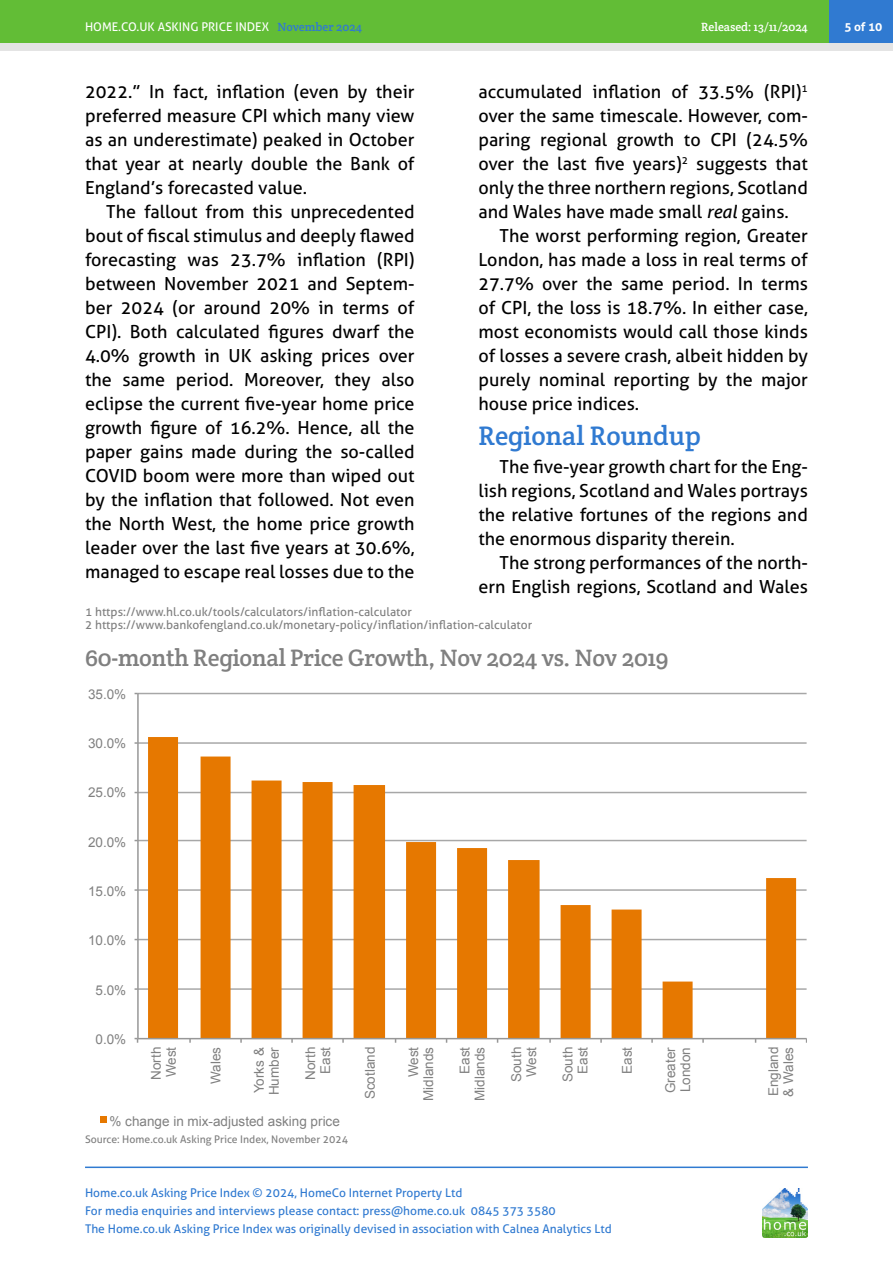
<style>
.page{position:relative;width:893px;height:1263px;background:#fff}
.page>*{position:absolute;margin:0;border:0;box-sizing:border-box;transform-origin:0 0}
.HAPI_Sub_subhead{font:27px "Crete Round";color:#307ad1}
.HAPI_graphic_title{font:24px "Crete Round";letter-spacing:-.01em;color:#808080}
.HAPI_body{font:18px/24px "Aller";color:#000;text-align:justify}
.t1{font:13.5px/15px "Arial";color:#808080}
.t2{font:12px/18px "Aller";color:#307ad1}
.HAPI_Reference{font:12px "Aller";color:#808080}
.t3{font:12px "Aller";color:#fff}
.t4{font:12px "Crete Round";color:#fff}
.t5{font:700 12px "Aller";color:#fff}
.HAPI_Source{font:10.5px "Aller";color:#808080}
.s1{font-family:"Crete Round";color:#307ad1}
.s2{font-style:italic}
</style>
<div class="page">
<hr style="left:85px;top:1166px;width:723px;height:2px;background:#307ad1">
<div style="left:0;top:0;width:893px;height:51px;background:#e4e4e4"></div>
<div style="left:0;top:0;width:893px;height:43px;background:#62bd36"></div>
<img style="left:762px;top:1188px;width:46px;height:49px">
<div style="left:829px;top:0;width:64px;height:43px;background:#307ad1"></div>
<hr style="left:138px;top:988px;width:669px;height:2px;background:#929292;opacity:.8">
<hr style="left:138px;top:939px;width:669px;height:1px;background:#929292;opacity:.8">
<hr style="left:138px;top:889px;width:669px;height:2px;background:#929292;opacity:.8">
<hr style="left:138px;top:840px;width:669px;height:1px;background:#a7a7a7">
<hr style="left:138px;top:792px;width:669px;height:1px;background:#a7a7a7">
<hr style="left:138px;top:742px;width:669px;height:2px;background:#c0c0c0">
<hr style="left:138px;top:693px;width:669px;height:1px;background:#a7a7a7">
<svg style="left:148px;top:737px;width:648px;height:301px"></svg>
<hr style="left:137px;top:693px;width:2px;height:346px;background:#979797">
<hr style="left:138px;top:1038px;width:669px;height:1px;background:#979797">
<div style="left:100px;top:1116px;width:7px;height:7px;background:#e67800"></div>
<p class="t3" style="left:85px;top:19px;width:279px">HOME.CO.UK ASKING PRICE INDEX <span class="s1">November 2024</span></p>
<p class="t4" style="left:701px;top:19px;width:108px">Released: 13/11/2024</p>
<p class="t5" style="left:844px;top:19px;width:39px">5 of 10</p>
<p class="HAPI_body" style="left:85px;top:80px;width:331px">2022.” In fact, inflation (even by their preferred measure CPI which many view as an underestimate) peaked in October that year at nearly double the Bank of England’s forecasted value.</p>
<p class="HAPI_body" style="left:85px;top:200px;width:331px;text-indent:21px">The fallout from this unprecedented bout of fiscal stimulus and deeply flawed forecasting was 23.7% inflation (RPI) between November 2021 and Septem&shy;ber 2024 (or around 20% in terms of CPI). Both calculated figures dwarf the 4.0% growth in UK asking prices over the same period. Moreover, they also eclipse the current five-year home price growth figure of 16.2%. Hence, all the paper gains made during the so-called COVID boom were more than wiped out by the inflation that followed. Not even the North West, the home price growth leader over the last five years at 30.6%, managed to escape real losses due to the</p>
<p class="HAPI_body" style="left:478px;top:80px;width:331px">accumulated inflation of 33.5% (RPI)<sup>1 </sup>over the same timescale. However, com&shy;paring regional growth to CPI (24.5% over the last five years)<sup>2</sup> suggests that only the three northern regions, Scotland and Wales have made small <span class="s2">real</span> gains.</p>
<p class="HAPI_body" style="left:478px;top:224px;width:331px;text-indent:21px">The worst performing region, Greater London, has made a loss in real terms of 27.7% over the same period. In terms of CPI, the loss is 18.7%. In either case, most economists would call those kinds of losses a severe crash, albeit hidden by purely nominal reporting by the major house price indices.</p>
<p class="HAPI_Sub_subhead" style="left:478px;top:418px;width:224px">Regional Roundup</p>
<p class="HAPI_body" style="left:478px;top:454px;width:331px;text-indent:21px">The five-year growth chart for the Eng&shy;lish regions, Scotland and Wales portrays the relative fortunes of the regions and the enormous disparity therein.</p>
<p class="HAPI_body" style="left:478px;top:550px;width:331px;text-align:right">The strong performances of the north&shy;ern English regions, Scotland and Wales</p>
<p class="HAPI_Reference" style="left:85px;top:604px;width:328px">1 https://www.hl.co.uk/tools/calculators/inflation-calculator</p>
<p class="HAPI_Reference" style="left:85px;top:618px;width:449px">2 https://www.bankofengland.co.uk/monetary-policy/inflation/inflation-calculator</p>
<p class="HAPI_graphic_title" style="left:85px;top:642px;width:585px">60-month Regional Price Growth, Nov 2024 vs. Nov 2019</p>
<p class="t1" style="left:88px;top:686px;width:40px">35.0%</p>
<p class="t1" style="left:88px;top:736px;width:40px">30.0%</p>
<p class="t1" style="left:88px;top:785px;width:40px">25.0%</p>
<p class="t1" style="left:88px;top:834px;width:40px">20.0%</p>
<p class="t1" style="left:88px;top:884px;width:40px">15.0%</p>
<p class="t1" style="left:88px;top:933px;width:40px">10.0%</p>
<p class="t1" style="left:96px;top:982px;width:32px">5.0%</p>
<p class="t1" style="left:96px;top:1032px;width:32px">0.0%</p>
<p class="t1" style="left:149px;top:1080px;width:35px;rotate:-90deg">North<br>West</p>
<p class="t1" style="left:208px;top:1084px;width:38px;rotate:-90deg">Wales</p>
<p class="t1" style="left:252px;top:1095px;width:50px;rotate:-90deg">Yorks &amp;<br>Humber</p>
<p class="t1" style="left:303px;top:1080px;width:35px;text-align:center;rotate:-90deg">North<br>East</p>
<p class="t1" style="left:363px;top:1099px;width:54px;rotate:-90deg">Scotland</p>
<p class="t1" style="left:406px;top:1101px;width:56px;text-align:right;rotate:-90deg">West<br>Midlands</p>
<p class="t1" style="left:457px;top:1101px;width:56px;text-align:right;rotate:-90deg">East<br>Midlands</p>
<p class="t1" style="left:509px;top:1082px;width:37px;text-align:center;rotate:-90deg">South<br>West</p>
<p class="t1" style="left:560px;top:1082px;width:37px;text-align:right;rotate:-90deg">South<br>East</p>
<p class="t1" style="left:620px;top:1074px;width:29px;rotate:-90deg">East</p>
<p class="t1" style="left:663px;top:1093px;width:47px;rotate:-90deg">Greater<br>London</p>
<p class="t1" style="left:766px;top:1096px;width:51px;rotate:-90deg">England &amp; Wales</p>
<p class="t1" style="left:110px;top:1113px;width:232px">% change in mix-adjusted asking price</p>
<p class="HAPI_Source" style="left:85px;top:1133px;width:264px">Source: Home.co.uk Asking Price Index, November 2024</p>
<p class="t2" style="left:85px;top:1184px;width:528px">Home.co.uk Asking Price Index © 2024, HomeCo Internet Property Ltd<br>For media enquiries and interviews please contact: press@home.co.uk 0845 373 3580<br>The Home.co.uk Asking Price Index was originally devised in association with Calnea Analytics Ltd</p>
</div>
